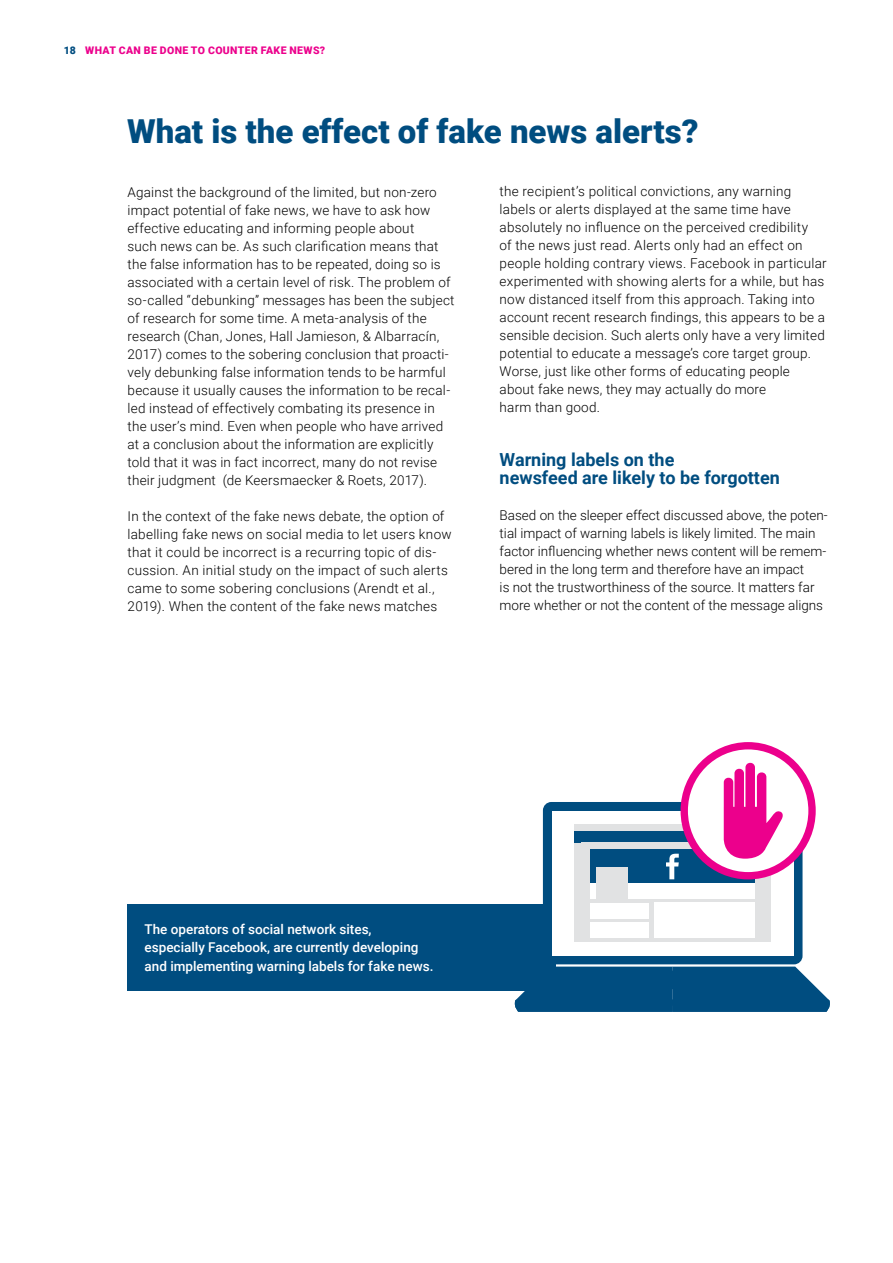
<style>
.page{position:relative;width:893px;height:1263px;background:#fff}
.page>*{position:absolute;margin:0;border:0;box-sizing:border-box;transform-origin:0 0}
.t1{font:900 33px "Roboto";color:#004d80}
.t2{font:700 18px/18px "Roboto";color:#004d80}
.t3{font:300 13.5px/18px "Roboto";letter-spacing:.015em;color:#000}
.t4{font:500 13.5px/18.8px "Roboto";color:#fff}
.t5{font:900 10.5px "Roboto";letter-spacing:.035em;color:#ec008c}
.s1{color:#004d80}
</style>
<div class="page">
<div style="left:128px;top:904px;width:428px;height:86px;background:#004d80"></div>
<div style="left:543px;top:802px;width:259px;height:162px;background:#004d80;border-radius:8px"></div>
<div style="left:552px;top:811px;width:241px;height:144px;background:#fff"></div>
<div style="left:574px;top:824px;width:197px;height:118px;background:#e1e2e3"></div>
<div style="left:574px;top:831px;width:197px;height:11px;background:#004d80"></div>
<div style="left:591px;top:842px;width:164px;height:41px;background:#004d80"></div>
<svg style="left:666px;top:854px;width:13px;height:25px"></svg>
<div style="left:581px;top:842px;width:174px;height:7px;background:#e1e2e3"></div>
<div style="left:591px;top:883px;width:164px;height:16px;background:#fff"></div>
<div style="left:654px;top:903px;width:101px;height:35px;background:#fff"></div>
<div style="left:591px;top:903px;width:58px;height:15px;background:#fff"></div>
<div style="left:591px;top:922px;width:58px;height:16px;background:#fff"></div>
<div style="left:597px;top:867px;width:31px;height:32px;background:#e1e2e3"></div>
<svg style="left:513px;top:966px;width:317px;height:46px;background:#105887"></svg>
<div style="left:645px;top:999px;width:54px;height:6px;background:#004d80;border-radius:3px"></div>
<svg style="left:684px;top:746px;width:128px;height:130px"></svg>
<div style="left:681px;top:742px;width:135px;height:137px;border:7px solid #ec008c;border-radius:50%"></div>
<svg style="left:724px;top:763px;width:60px;height:96px"></svg>
<p class="t5" style="left:64px;top:44px;width:263px"><span class="s1">18</span> WHAT CAN BE DONE TO COUNTER FAKE NEWS?</p>
<h1 class="t1" style="left:127px;top:112px;width:573px">What is the effect of fake news alerts?</h1>
<p class="t3" style="left:128px;top:183px;width:329px">Against the background of the limited, but non-zero impact potential of fake news, we have to ask how effective educating and informing people about<br>such news can be. As such clarification means that the false information has to be repeated, doing so is associated with a certain level of risk. The problem of so-called “debunking” messages has been the subject of research for some time. A meta-analysis of the research (Chan, Jones, Hall Jamieson, &amp; Albarracín, 2017) comes to the sobering conclusion that proacti&shy;vely debunking false information tends to be harmful because it usually causes the information to be recal&shy;led instead of effectively combating its presence in the user’s mind. Even when people who have arrived at a conclusion about the information are explicitly told that it was in fact incorrect, many do not revise their judgment (de Keersmaecker &amp; Roets, 2017).</p>
<p class="t3" style="left:128px;top:507px;width:325px">In the context of the fake news debate, the option of labelling fake news on social media to let users know that it could be incorrect is a recurring topic of dis&shy;cussion. An initial study on the impact of such alerts came to some sobering conclusions (Arendt et al., 2019). When the content of the fake news matches</p>
<p class="t3" style="left:500px;top:182px;width:329px">the recipient’s political convictions, any warning labels or alerts displayed at the same time have absolutely no influence on the perceived credibility<br>of the news just read. Alerts only had an effect on people holding contrary views. Facebook in particular experimented with showing alerts for a while, but has now distanced itself from this approach. Taking into account recent research findings, this appears to be a sensible decision. Such alerts only have a very limited potential to educate a message’s core target group.<br>Worse, just like other forms of educating people about fake news, they may actually do more<br>harm than good.</p>
<h2 class="t2" style="left:500px;top:450px;width:282px">Warning labels on the<br>newsfeed are likely to be forgotten</h2>
<p class="t3" style="left:500px;top:506px;width:329px">Based on the sleeper effect discussed above, the poten&shy;tial impact of warning labels is likely limited. The main factor influencing whether news content will be remem&shy;bered in the long term and therefore have an impact<br>is not the trustworthiness of the source. It matters far more whether or not the content of the message aligns</p>
<p class="t4" style="left:145px;top:920px;width:290px">The operators of social network sites, especially Facebook, are currently developing and implementing warning labels for fake news.</p>
</div>
